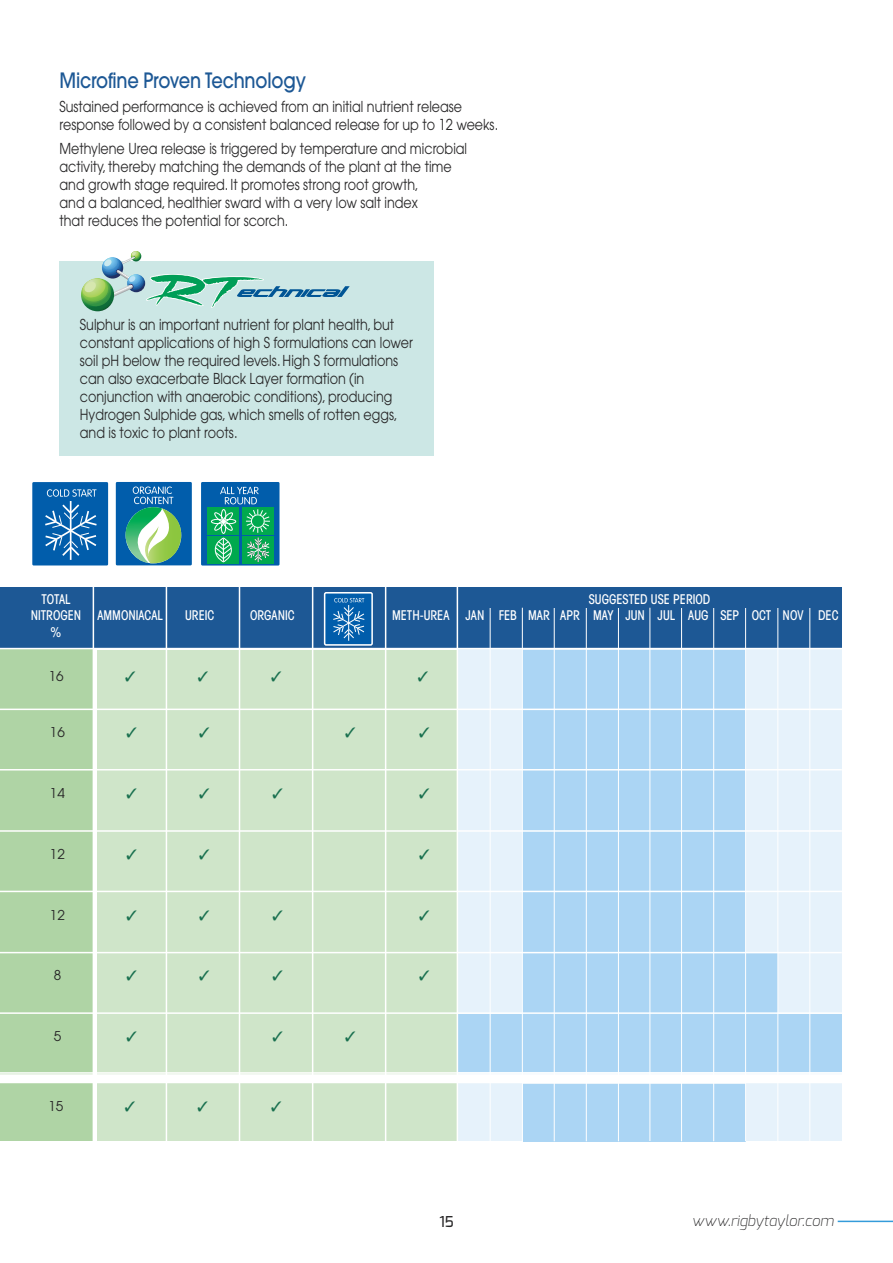
<style>
.page{position:relative;width:893px;height:1263px;background:#fff}
.page>*{position:absolute;margin:0;border:0;box-sizing:border-box;transform-origin:0 0}
.t1{font:500 21px "Avant Garde";letter-spacing:-.01em;color:#1d5895;scale:.85 1}
.t2{font:15px/18px "Avant Garde";color:#272627;scale:.85 1}
.t3{font:italic 200 15px "Exo";color:#272627}
.t4{font:500 15px "Exo";color:#272627}
.t5{font:500 condensed 13.5px/16.5px "Avant Garde";color:#fff;scale:.9 1}
.t6{font:13.5px "Avant Garde";color:#272627}
</style>
<div class="page">
<hr style="left:838px;top:1220px;width:55px;height:2px;background:#349bda">
<div style="left:60px;top:261px;width:374px;height:195px;background:#cce7e5"></div>
<svg style="left:81px;top:278px;width:33px;height:33px"></svg>
<svg style="left:81px;top:251px;width:269px;height:57px"></svg>
<div style="left:31px;top:481px;width:78px;height:86px;background:#015dab;border-radius:3px"></div>
<div style="left:30px;top:479px;width:81px;height:88px;border:3px solid #fff;border-radius:3px"></div>
<svg style="left:47px;top:489px;width:50px;height:8px"></svg>
<hr style="left:70px;top:501px;width:2px;height:59px;background:#fff">
<svg style="left:45px;top:503px;width:52px;height:55px"></svg>
<div style="left:115px;top:481px;width:78px;height:86px;background:#015dab;border-radius:3px"></div>
<div style="left:113px;top:479px;width:81px;height:89px;border:3px solid #fff;border-radius:3px"></div>
<svg style="left:120px;top:486px;width:63px;height:80px"></svg>
<div style="left:200px;top:481px;width:81px;height:86px;background:#015dab;border-radius:3px"></div>
<div style="left:198px;top:479px;width:83px;height:89px;border:3px solid #fff;border-radius:3px"></div>
<div style="left:207px;top:508px;width:32px;height:27px;background:#00a94e"></div>
<div style="left:211px;top:519px;width:13px;height:5px;border:1px solid #fff;border-radius:50%"></div>
<div style="left:242px;top:508px;width:32px;height:27px;background:#00a94e"></div>
<div style="left:242px;top:536px;width:32px;height:27px;background:#00a94e"></div>
<div style="left:208px;top:536px;width:31px;height:27px;background:#00a94e"></div>
<svg style="left:213px;top:487px;width:57px;height:75px"></svg>
<div style="left:97px;top:650px;width:364px;height:491px;background:#cfe5c9"></div>
<div style="left:0;top:648px;width:93px;height:493px;background:#afd4a5"></div>
<div style="left:0;top:587px;width:457px;height:61px;background:#1d5895"></div>
<div style="left:457px;top:587px;width:385px;height:61px;background:#1d5895"></div>
<div style="left:457px;top:648px;width:385px;height:493px;background:#e6f2fb"></div>
<div style="left:522px;top:650px;width:224px;height:65px;background:#abd5f4"></div>
<div style="left:522px;top:710px;width:224px;height:60px;background:#abd5f4"></div>
<div style="left:522px;top:770px;width:224px;height:61px;background:#abd5f4"></div>
<div style="left:522px;top:831px;width:224px;height:61px;background:#abd5f4"></div>
<div style="left:522px;top:892px;width:224px;height:61px;background:#abd5f4"></div>
<div style="left:522px;top:953px;width:256px;height:61px;background:#abd5f4"></div>
<div style="left:457px;top:1014px;width:385px;height:57px;background:#abd5f4"></div>
<hr style="left:0;top:709px;width:457px;height:1px;background:#fff">
<hr style="left:0;top:769px;width:457px;height:1px;background:#fff">
<hr style="left:0;top:830px;width:457px;height:2px;background:#fff">
<hr style="left:0;top:891px;width:457px;height:1px;background:#fff">
<hr style="left:0;top:952px;width:457px;height:1px;background:#fff">
<hr style="left:0;top:1012px;width:457px;height:2px;background:#fff">
<hr style="left:0;top:1072px;width:846px;height:2px;background:#fff">
<hr style="left:457px;top:709px;width:385px;height:1px;background:#fff">
<hr style="left:457px;top:769px;width:385px;height:1px;background:#fff">
<hr style="left:457px;top:830px;width:385px;height:2px;background:#fff">
<hr style="left:457px;top:891px;width:385px;height:1px;background:#fff">
<hr style="left:457px;top:952px;width:385px;height:1px;background:#fff">
<hr style="left:457px;top:1012px;width:385px;height:2px;background:#fff">
<hr style="left:93px;top:587px;width:1px;height:554px;background:#fff">
<hr style="left:166px;top:587px;width:1px;height:554px;background:#fff">
<hr style="left:239px;top:586px;width:1px;height:555px;background:#fff">
<hr style="left:312px;top:586px;width:1px;height:555px;background:#fff">
<hr style="left:385px;top:587px;width:1px;height:554px;background:#fff">
<hr style="left:457px;top:586px;width:1px;height:555px;background:#fff">
<hr style="left:0;top:648px;width:458px;height:1px;background:#fff">
<hr style="left:457px;top:648px;width:385px;height:1px;background:#fff">
<div style="left:523px;top:1084px;width:222px;height:57px;background:#abd5f4"></div>
<hr style="left:490px;top:608px;width:1px;height:533px;background:#fff">
<hr style="left:522px;top:608px;width:1px;height:533px;background:#fff">
<hr style="left:554px;top:608px;width:1px;height:533px;background:#fff">
<hr style="left:586px;top:608px;width:1px;height:533px;background:#fff">
<hr style="left:618px;top:608px;width:1px;height:533px;background:#fff">
<hr style="left:649px;top:608px;width:1px;height:533px;background:#fff">
<hr style="left:681px;top:608px;width:1px;height:533px;background:#fff">
<hr style="left:713px;top:608px;width:1px;height:533px;background:#fff">
<hr style="left:745px;top:608px;width:1px;height:533px;background:#fff">
<hr style="left:777px;top:608px;width:1px;height:533px;background:#fff">
<hr style="left:809px;top:608px;width:1px;height:533px;background:#fff">
<div style="left:325px;top:593px;width:47px;height:52px;background:#015dab;border-radius:2px"></div>
<div style="left:324px;top:592px;width:49px;height:53px;border:2px solid #fff;border-radius:2px"></div>
<hr style="left:348px;top:605px;width:1px;height:36px;background:#fff">
<svg style="left:333px;top:598px;width:32px;height:41px"></svg>
<div style="left:0;top:1074px;width:843px;height:9px;background:#fff"></div>
<h1 class="t1" style="left:60px;top:72px;width:291px">Microfine Proven Technology</h1>
<p class="t2" style="left:60px;top:99px;width:518px">Sustained performance is achieved from an initial nutrient release response followed by a consistent balanced release for up to 12 weeks.</p>
<p class="t2" style="left:60px;top:141px;width:481px">Methylene Urea release is triggered by temperature and microbial activity, thereby matching the demands of the plant at the time and growth stage required. It promotes strong root growth,<br>and a balanced, healthier sward with a very low salt index<br>that reduces the potential for scorch.</p>
<p class="t2" style="left:80px;top:317px;width:393px">Sulphur is an important nutrient for plant health, but constant applications of high S formulations can lower soil pH below the required levels. High S formulations can also exacerbate Black Layer formation (in conjunction with anaerobic conditions), producing Hydrogen Sulphide gas, which smells of rotten eggs, and is toxic to plant roots.</p>
<p class="t5" style="left:31px;top:592px;width:148px;text-indent:11px">TOTAL<br>NITROGEN AMMONIACAL</p>
<p class="t5" style="left:51px;top:625px;width:14px">%</p>
<p class="t6" style="left:49px;top:671px;width:16px">16</p>
<p class="t6" style="left:50px;top:727px;width:16px">16</p>
<p class="t6" style="left:50px;top:788px;width:16px">14</p>
<p class="t6" style="left:50px;top:849px;width:16px">12</p>
<p class="t6" style="left:50px;top:909px;width:16px">12</p>
<p class="t6" style="left:54px;top:970px;width:9px">8</p>
<p class="t6" style="left:54px;top:1031px;width:9px">5</p>
<p class="t5" style="left:185px;top:608px;width:34px">UREIC</p>
<p class="t5" style="left:250px;top:608px;width:51px">ORGANIC</p>
<p class="t5" style="left:392px;top:608px;width:65px">METH-UREA</p>
<p class="t5" style="left:466px;top:592px;width:416px;text-align:center">SUGGESTED USE PERIOD<br>JAN FEB MAR APR MAY JUN JUL AUG SEP OCT NOV DEC</p>
<p class="t6" style="left:48px;top:1101px;width:16px">15</p>
<p class="t4" style="left:439px;top:1215px;width:16px">15</p>
<p class="t3" style="left:692px;top:1214px;width:143px">www.rigbytaylor.com</p>
</div>
